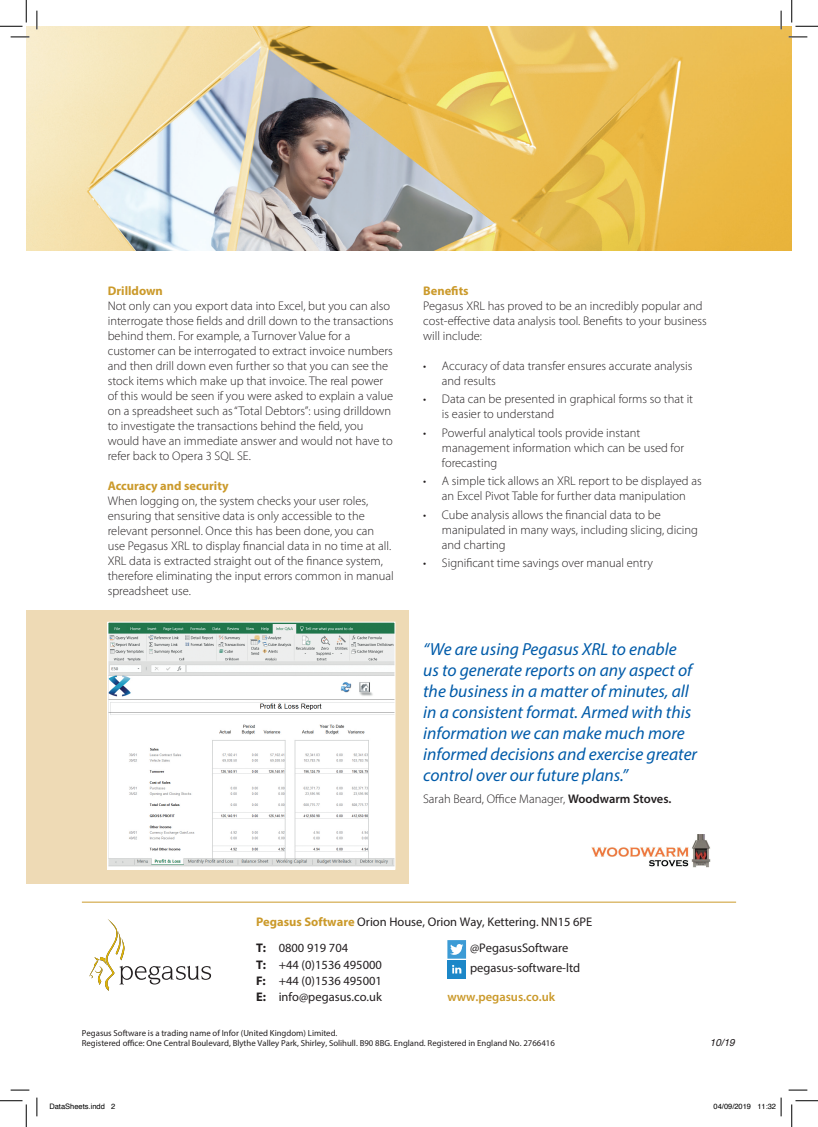
<style>
.page{position:relative;width:818px;height:1127px;background:#fff}
.page>*{position:absolute;margin:0;border:0;box-sizing:border-box;transform-origin:0 0}
.t1{font:italic 17.5px/21px "Myriad Pro";color:#015ba9}
.t2{font:300 12.5px/15px "Myriad Pro";color:#231f20}
.t3{font:12.5px "Myriad Pro";color:#231f20}
.t4{font:700 12.5px "Myriad Pro";color:#cb9a2b}
.t5{font:600 12.5px "Myriad Pro";color:#cb9a2b}
.t6{font:italic 10px "Helvetica";color:#231f20}
.t7{font:8.75px "Myriad Pro";color:#231f20}
.t8{font:7.5px "Helvetica";color:#000}
.s1{font-weight:600}
.s2{font-weight:700;color:#cb9a2b}
.s3{font-weight:700}
</style>
<div class="page">
<div style="left:26px;top:610px;width:383px;height:273px;background:#eedab5"></div>
<svg style="left:447px;top:940px;width:19px;height:18px"></svg>
<svg style="left:450px;top:943px;width:13px;height:11px"></svg>
<img style="left:26px;top:26px;width:766px;height:224px">
<img style="left:110px;top:623px;width:283px;height:243px">
<div style="left:108px;top:621px;width:287px;height:248px;border:1px solid #fff"></div>
<svg style="left:89px;top:919px;width:122px;height:71px"></svg>
<img style="left:591px;top:834px;width:119px;height:34px">
<hr style="left:82px;top:901px;width:654px;height:1px;background:#cb9a2b">
<div style="left:447px;top:960px;width:19px;height:18px;background:#1c87c8"></div>
<svg style="left:452px;top:965px;width:9px;height:8px"></svg>
<svg style="left:11px;top:36px;width:18px;height:2px"></svg>
<svg style="left:788px;top:36px;width:19px;height:2px"></svg>
<svg style="left:11px;top:1089px;width:18px;height:1px"></svg>
<svg style="left:788px;top:1089px;width:19px;height:1px"></svg>
<svg style="left:36px;top:11px;width:2px;height:18px"></svg>
<svg style="left:36px;top:1097px;width:2px;height:18px"></svg>
<svg style="left:780px;top:11px;width:2px;height:18px"></svg>
<svg style="left:0;top:0;width:27px;height:27px"></svg>
<svg style="left:0;top:1100px;width:27px;height:26px"></svg>
<svg style="left:791px;top:0;width:27px;height:27px"></svg>
<svg style="left:791px;top:1100px;width:27px;height:26px"></svg>
<svg style="left:780px;top:1097px;width:2px;height:18px"></svg>
<p class="t4" style="left:108px;top:282px;width:57px">Drilldown</p>
<p class="t2" style="left:108px;top:298px;width:287px">Not only can you export data into Excel, but you can also interrogate those fields and drill down to the transactions behind them. For example, a Turnover Value for a customer can be interrogated to extract invoice numbers and then drill down even further so that you can see the stock items which make up that invoice. The real power of this would be seen if you were asked to explain a value on a spreadsheet such as “Total Debtors”: using drilldown to investigate the transactions behind the field, you would have an immediate answer and would not have to refer back to Opera 3 SQL SE.</p>
<p class="t4" style="left:108px;top:477px;width:122px">Accuracy and security</p>
<p class="t2" style="left:108px;top:493px;width:287px">When logging on, the system checks your user roles, ensuring that sensitive data is only accessible to the relevant personnel. Once this has been done, you can use Pegasus XRL to display financial data in no time at all.<br>XRL data is extracted straight out of the finance system, therefore eliminating the input errors common in manual spreadsheet use.</p>
<p class="t4" style="left:423px;top:282px;width:47px">Benefits</p>
<p class="t2" style="left:423px;top:298px;width:285px">Pegasus XRL has proved to be an incredibly popular and cost-effective data analysis tool. Benefits to your business will include:</p>
<p class="t2" style="left:442px;top:358px;width:252px;text-indent:-19px">• Accuracy of data transfer ensures accurate analysis and results</p>
<p class="t2" style="left:442px;top:391px;width:253px;text-indent:-19px">• Data can be presented in graphical forms so that it is easier to understand</p>
<p class="t2" style="left:442px;top:425px;width:244px;text-indent:-19px">• Powerful analytical tools provide instant management information which can be used for forecasting</p>
<p class="t2" style="left:423px;top:473px;width:280px;text-align:center">• A simple tick allows an XRL report to be displayed as an Excel Pivot Table for further data manipulation</p>
<p class="t2" style="left:442px;top:507px;width:258px;text-indent:-19px">• Cube analysis allows the financial data to be manipulated in many ways, including slicing, dicing and charting</p>
<p class="t2" style="left:423px;top:555px;width:231px">• Significant time savings over manual entry</p>
<p class="t1" style="left:423px;top:638px;width:275px">“We are using Pegasus XRL to enable<br>us to generate reports on any aspect of the business in a matter of minutes, all in a consistent format. Armed with this information we can make much more informed decisions and exercise greater control over our future plans.”</p>
<p class="t2" style="left:423px;top:791px;width:250px">Sarah Beard, Office Manager, <span class="s1">Woodwarm Stoves.</span></p>
<p class="t3" style="left:256px;top:913px;width:338px"><span class="s2">Pegasus Software</span> Orion House, Orion Way, Kettering. NN15 6PE</p>
<p class="t3" style="left:256px;top:940px;width:94px"><span class="s3">T:</span> 0800 919 704</p>
<p class="t3" style="left:256px;top:956px;width:127px"><span class="s3">T:</span> +44 (0)1536 495000</p>
<p class="t3" style="left:256px;top:972px;width:127px"><span class="s3">F:</span> +44 (0)1536 495001</p>
<p class="t3" style="left:256px;top:988px;width:127px"><span class="s3">E:</span> info@pegasus.co.uk</p>
<p class="t3" style="left:470px;top:940px;width:100px">@PegasusSoftware</p>
<p class="t3" style="left:470px;top:959px;width:112px">pegasus-software-ltd</p>
<p class="t5" style="left:447px;top:988px;width:109px">www.pegasus.co.uk</p>
<p class="t7" style="left:82px;top:1027px;width:257px">Pegasus Software is a trading name of Infor (United Kingdom) Limited.</p>
<p class="t7" style="left:82px;top:1037px;width:474px">Registered office: One Central Boulevard, Blythe Valley Park, Shirley, Solihull. B90 8BG. England. Registered in England No. 2766416</p>
<p class="t6" style="left:710px;top:1034px;width:27px">10/19</p>
<p class="t8" style="left:49px;top:1100px;width:67px">DataSheets.indd 2</p>
<p class="t8" style="left:713px;top:1100px;width:64px">04/09/2019 11:32</p>
</div>
